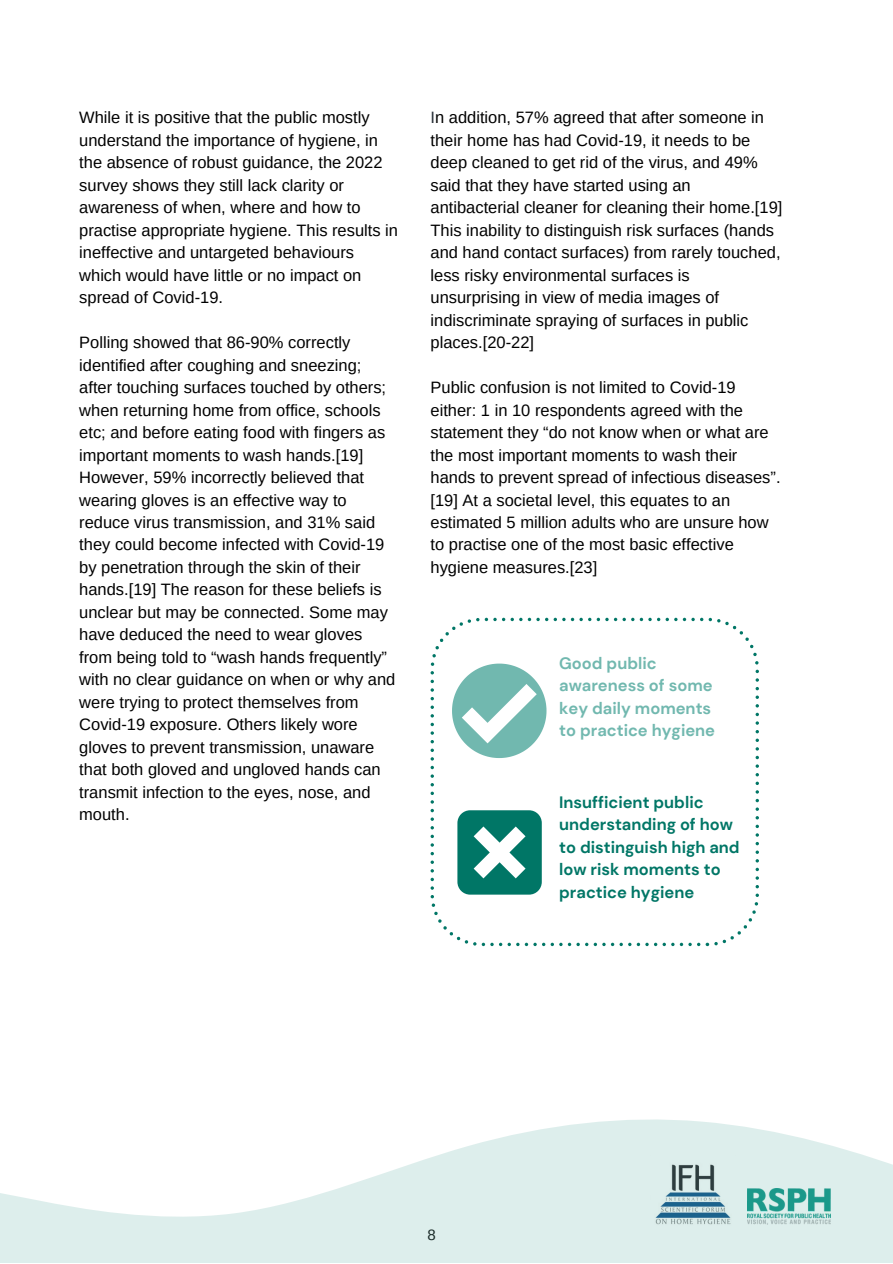
<style>
.page{position:relative;width:893px;height:1264px;background:#fff}
.page>*{position:absolute;margin:0;border:0;box-sizing:border-box;transform-origin:0 0}
.t1{font:16.5px/22.5px "Arimo";color:#000}
.t2{font:700 16.5px/22.5px "DM Sans";color:#007666}
.t3{font:700 16.5px/22.5px "DM Sans";color:#71b8af}
.t4{font:15px "Arimo";color:#000}
.s1{color:#293039}
</style>
<div class="page">
<svg style="left:430px;top:617px;width:329px;height:329px"></svg>
<svg style="left:0;top:1119px;width:892px;height:143px;fill:#ddeeec"></svg>
<p class="t1" style="left:79px;top:106px;width:320px">While it is positive that the public mostly understand the importance of hygiene, in the absence of robust guidance, the 2022 survey shows they still lack clarity or awareness of when, where and how to practise appropriate hygiene. This results in ineffective and untargeted behaviours which would have little or no impact on spread of Covid-19.</p>
<p class="t1" style="left:79px;top:331px;width:317px">Polling showed that 86-90% correctly identified after coughing and sneezing; after touching surfaces touched by others; when returning home from office, schools etc; and before eating food with fingers as important moments to wash hands.[19] However, 59% incorrectly believed that wearing gloves is an effective way to reduce virus transmission, and 31% said they could become infected with Covid-19 by penetration through the skin of their hands.[19] The reason for these beliefs is unclear but may be connected. Some may have deduced the need to wear gloves from being told to “wash hands frequently” with no clear guidance on when or why and were trying to protect themselves from Covid-19 exposure. Others likely wore gloves to prevent transmission, unaware that both gloved and ungloved hands can transmit infection to the eyes, nose, and mouth.</p>
<p class="t1" style="left:430px;top:106px;width:353px"><span class="s1">I</span>n addition, 57% agreed that after someone in their home has had Covid-19, it needs to be deep cleaned to get rid of the virus, and 49% said that they have started using an antibacterial cleaner for cleaning their home.[19] This inability to distinguish risk surfaces (hands and hand contact surfaces) from rarely touched, less risky environmental surfaces is unsurprising in view of media images of indiscriminate spraying of surfaces in public places.[20-22]</p>
<p class="t1" style="left:430px;top:376px;width:351px">Public confusion is not limited to Covid-19 either: 1 in 10 respondents agreed with the statement they “do not know when or what are the most important moments to wash their hands to prevent spread of infectious diseases”. [19] At a societal level, this equates to an estimated 5 million adults who are unsure how to practise one of the most basic effective hygiene measures.[23]</p>
<p class="t3" style="left:559px;top:652px;width:157px">Good public awareness of some key daily moments to practice hygiene</p>
<p class="t2" style="left:559px;top:790px;width:182px">Insufficient public understanding of how to distinguish high and low risk moments to practice hygiene</p>
<p class="t4" style="left:427px;top:1226px;width:10px">8</p>
</div>
